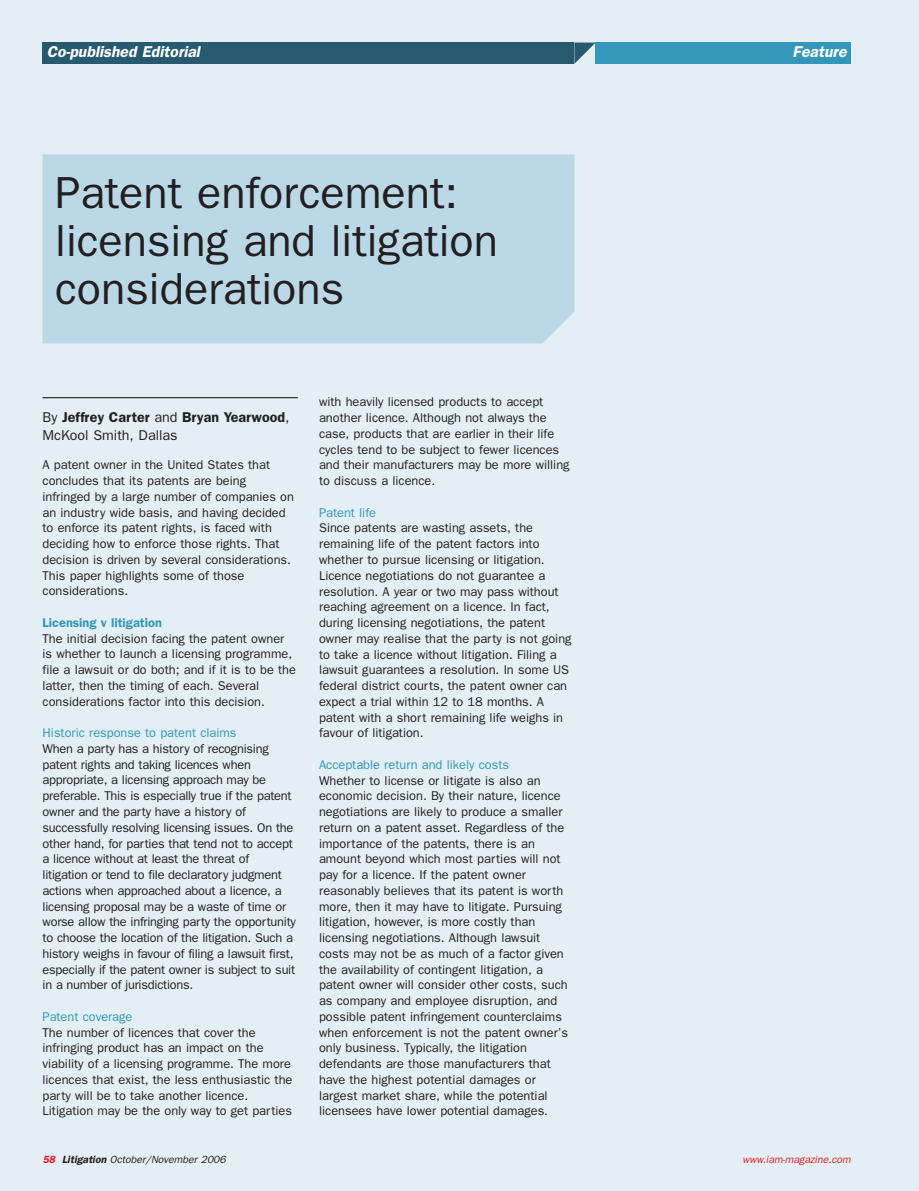
<style>
.page{position:relative;width:919px;height:1191px;background:#fff}
.page>*{position:absolute;margin:0;border:0;box-sizing:border-box;transform-origin:0 0}
.t1{font:45px/48px "Franklin Gothic";color:#231f20}
.t2{font:italic 600 15.75px "Franklin Gothic";color:#fff}
.t3{font:600 14.25px/17.2px "Franklin Gothic";color:#231f20}
.t4{font:12.75px/15.8px "Franklin Gothic";color:#231f20}
.t5{font:12.75px/15.8px "Franklin Gothic";letter-spacing:-.02em;color:#231f20}
.t6{font:12.75px "Franklin Gothic";color:#3297b9}
.t7{font:600 12.75px "Franklin Gothic";color:#3297b9}
.t8{font:italic 10.5px "Franklin Gothic";color:#231f20}
.t9{font:italic 10.5px "Franklin Gothic";color:#ed1c24}
.s1{font-weight:400}
.s2{font-weight:600;color:#ed1c24}
.s3{font-weight:600}
</style>
<div class="page">
<div style="left:0;top:0;width:918px;height:1191px;background:#e3eff5"></div>
<div style="left:43px;top:43px;width:531px;height:21px;background:#275a6e"></div>
<div style="left:595px;top:43px;width:255px;height:21px;background:#3297b9"></div>
<div style="left:43px;top:154px;width:531px;height:189px;background:#bbd8e7"></div>
<hr style="left:43px;top:397px;width:255px;height:1px;background:#231f20">
<svg style="left:574px;top:43px;width:21px;height:21px"></svg>
<p class="t2" style="left:47px;top:46px;width:157px">Co-published Editorial</p>
<p class="t2" style="left:792px;top:46px;width:58px">Feature</p>
<h1 class="t1" style="left:55px;top:172px;width:444px">Patent enforcement: licensing and litigation considerations</h1>
<p class="t3" style="left:43px;top:410px;width:248px"><span class="s1">By</span> Jeffrey Carter <span class="s1">and</span> Bryan Yearwood<span class="s1">,<br>McKool Smith, Dallas</span></p>
<p class="t4" style="left:43px;top:458px;width:253px">A patent owner in the United States that concludes that its patents are being infringed by a large number of companies on an industry wide basis, and having decided to enforce its patent rights, is faced with deciding how to enforce those rights. That decision is driven by several considerations.<br>This paper highlights some of those considerations.</p>
<p class="t7" style="left:43px;top:618px;width:121px">Licensing v litigation</p>
<p class="t4" style="left:43px;top:631px;width:255px">The initial decision facing the patent owner is whether to launch a licensing programme, file a lawsuit or do both; and if it is to be the latter, then the timing of each. Several considerations factor into this decision.</p>
<p class="t6" style="left:43px;top:728px;width:195px">Historic response to patent claims</p>
<p class="t5" style="left:43px;top:742px;width:255px">When a party has a history of recognising patent rights and taking licences when appropriate, a licensing approach may be preferable. This is especially true if the patent owner and the party have a history of successfully resolving licensing issues. On the other hand, for parties that tend not to accept a licence without at least the threat of litigation or tend to file declaratory judgment actions when approached about a licence, a licensing proposal may be a waste of time or worse allow the infringing party the opportunity to choose the location of the litigation. Such a history weighs in favour of filing a lawsuit first, especially if the patent owner is subject to suit in a number of jurisdictions.</p>
<p class="t6" style="left:43px;top:1012px;width:91px">Patent coverage</p>
<p class="t4" style="left:43px;top:1025px;width:251px">The number of licences that cover the infringing product has an impact on the viability of a licensing programme. The more licences that exist, the less enthusiastic the party will be to take another licence.<br>Litigation may be the only way to get parties</p>
<p class="t4" style="left:319px;top:395px;width:252px">with heavily licensed products to accept another licence. Although not always the case, products that are earlier in their life cycles tend to be subject to fewer licences and their manufacturers may be more willing to discuss a licence.</p>
<p class="t6" style="left:319px;top:508px;width:58px">Patent life</p>
<p class="t4" style="left:319px;top:521px;width:254px">Since patents are wasting assets, the remaining life of the patent factors into whether to pursue licensing or litigation.<br>Licence negotiations do not guarantee a resolution. A year or two may pass without reaching agreement on a licence. In fact, during licensing negotiations, the patent owner may realise that the party is not going to take a licence without litigation. Filing a lawsuit guarantees a resolution. In some US federal district courts, the patent owner can expect a trial within 12 to 18 months. A patent with a short remaining life weighs in favour of litigation.</p>
<p class="t6" style="left:319px;top:760px;width:191px">Acceptable return and likely costs</p>
<p class="t4" style="left:319px;top:773px;width:251px">Whether to license or litigate is also an economic decision. By their nature, licence negotiations are likely to produce a smaller return on a patent asset. Regardless of the importance of the patents, there is an amount beyond which most parties will not pay for a licence. If the patent owner reasonably believes that its patent is worth more, then it may have to litigate. Pursuing litigation, however, is more costly than licensing negotiations. Although lawsuit costs may not be as much of a factor given the availability of contingent litigation, a patent owner will consider other costs, such as company and employee disruption, and possible patent infringement counterclaims when enforcement is not the patent owner’s only business. Typically, the litigation defendants are those manufacturers that have the highest potential damages or largest market share, while the potential licensees have lower potential damages.</p>
<p class="t8" style="left:43px;top:1155px;width:187px"><span class="s2">58</span> <span class="s3">Litigation</span> October/November 2006</p>
<p class="t9" style="left:742px;top:1155px;width:112px">www.iam-magazine.com</p>
</div>
